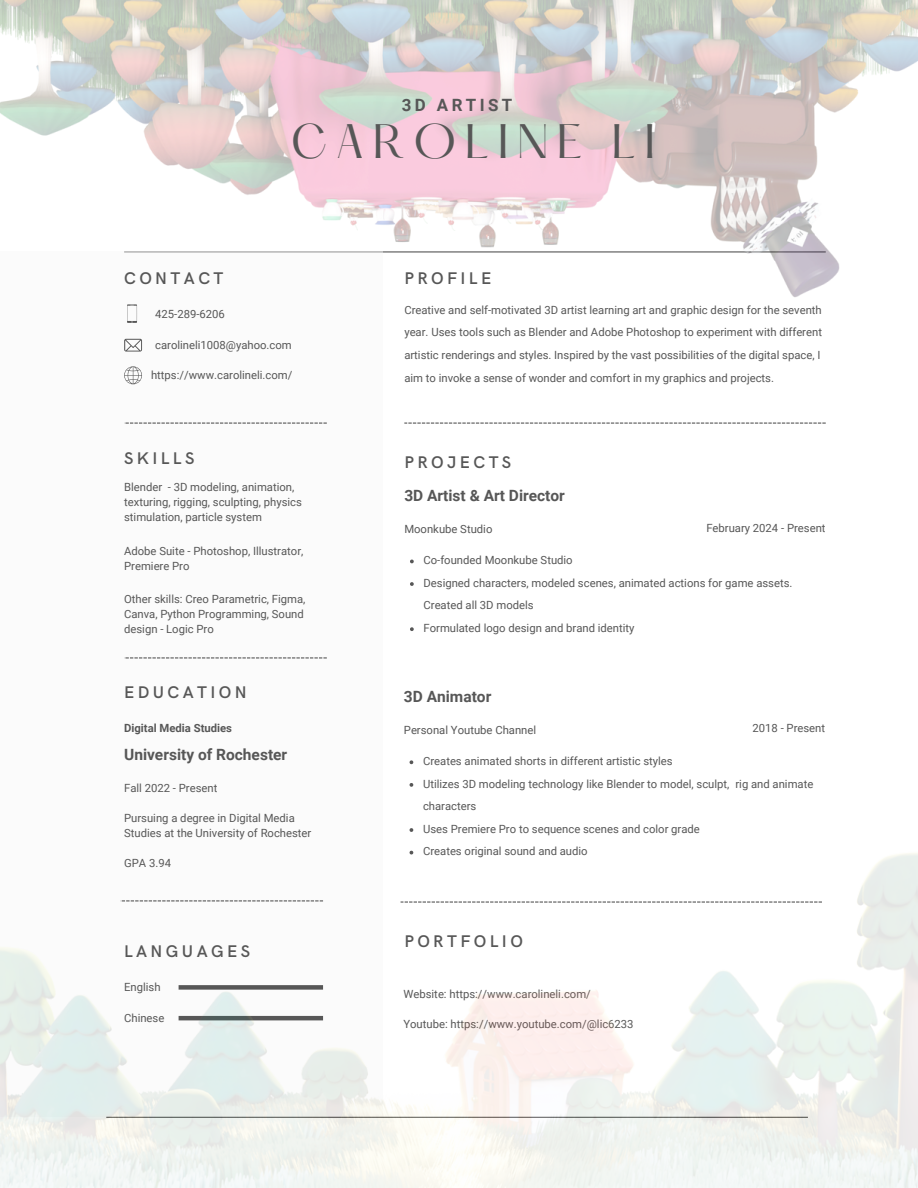
<style>
.page{position:relative;width:918px;height:1188px;background:#fff}
.page>*{position:absolute;margin:0;border:0;box-sizing:border-box;transform-origin:0 0}
.t1{font:42.3px "Hatton";letter-spacing:.2em;color:#575757}
.t2{font:600 16.95px "HK Grotesk";letter-spacing:.2em;color:#575757}
.t3{font:700 16.95px "Roboto";letter-spacing:.2em;color:#575757}
.t4{font:700 15.45px "Roboto";color:#575757}
.t5{font:11.25px/15px "Roboto";color:#575757}
.t6{font:700 11.25px "Roboto";color:#575757}
</style>
<div class="page">
<div style="left:0;top:251px;width:383px;height:866px;background:#f8f8f8"></div>
<svg style="left:124px;top:423px;width:203px;height:1px"></svg>
<svg style="left:124px;top:657px;width:203px;height:2px"></svg>
<svg style="left:404px;top:423px;width:422px;height:1px"></svg>
<svg style="left:124px;top:366px;width:18px;height:18px"></svg>
<svg style="left:124px;top:339px;width:18px;height:12px"></svg>
<img style="left:0;top:0;width:918px;height:323px">
<img style="left:0;top:852px;width:918px;height:336px">
<svg style="left:410px;top:560px;width:4px;height:3px"></svg>
<svg style="left:410px;top:582px;width:4px;height:4px"></svg>
<svg style="left:410px;top:627px;width:4px;height:4px"></svg>
<svg style="left:410px;top:760px;width:3px;height:4px"></svg>
<svg style="left:410px;top:783px;width:3px;height:4px"></svg>
<svg style="left:410px;top:828px;width:3px;height:4px"></svg>
<p class="t3" style="left:402px;top:96px;width:112px">3D ARTIST</p>
<p class="t1" style="left:291px;top:122px;width:366px">CAROLINE LI</p>
<p class="t2" style="left:124px;top:269px;width:101px">CONTACT</p>
<p class="t2" style="left:404px;top:269px;width:88px">PROFILE</p>
<p class="t5" style="left:155px;top:307px;width:71px">425-289-6206</p>
<p class="t5" style="left:155px;top:338px;width:138px">carolineli1008@yahoo.com</p>
<p class="t5" style="left:151px;top:368px;width:143px">https://www.carolineli.com/</p>
<p class="t2" style="left:124px;top:448px;width:72px">SKILLS</p>
<p class="t5" style="left:124px;top:479px;width:179px">Blender - 3D modeling, animation, texturing, rigging, sculpting, physics stimulation, particle system</p>
<p class="t5" style="left:124px;top:543px;width:181px">Adobe Suite - Photoshop, Illustrator,<br>Premiere Pro</p>
<p class="t5" style="left:124px;top:591px;width:183px">Other skills: Creo Parametric, Figma,<br>Canva, Python Programming, Sound design - Logic Pro</p>
<p class="t2" style="left:124px;top:683px;width:124px">EDUCATION</p>
<p class="t6" style="left:124px;top:722px;width:109px">Digital Media Studies</p>
<h2 class="t4" style="left:124px;top:745px;width:165px">University of Rochester</h2>
<h5 class="t5" style="left:124px;top:780px;width:95px">Fall 2022 - Present</h5>
<h3 class="t5" style="left:124px;top:811px;width:189px">Pursuing a degree in Digital Media<br>Studies at the University of Rochester</h3>
<p class="t5" style="left:124px;top:856px;width:48px">GPA 3.94</p>
<h1 class="t2" style="left:124px;top:942px;width:127px">LANGUAGES</h1>
<p class="t5" style="left:124px;top:980px;width:38px">English</p>
<h2 class="t5" style="left:124px;top:1011px;width:42px">Chinese</h2>
<p class="t5" style="left:404px;top:299px;width:419px;line-height:22.6px">Creative and self-motivated 3D artist learning art and graphic design for the seventh year. Uses tools such as Blender and Adobe Photoshop to experiment with different artistic renderings and styles. Inspired by the vast possibilities of the digital space, I aim to invoke a sense of wonder and comfort in my graphics and projects.</p>
<h2 class="t2" style="left:404px;top:453px;width:108px">PROJECTS</h2>
<p class="t4" style="left:404px;top:487px;width:162px">3D Artist &amp; Art Director</p>
<h4 class="t5" style="left:404px;top:522px;width:90px">Moonkube Studio</h4>
<p class="t5" style="left:424px;top:553px;width:151px">Co-founded Moonkube Studio</p>
<h2 class="t5" style="left:424px;top:572px;width:371px;line-height:22.6px">Designed characters, modeled scenes, animated actions for game assets.<br>Created all 3D models</h2>
<p class="t5" style="left:424px;top:621px;width:213px">Formulated logo design and brand identity</p>
<p class="t5" style="left:706px;top:520px;width:121px">February 2024 - Present</p>
<p class="t4" style="left:404px;top:688px;width:89px">3D Animator</p>
<h2 class="t5" style="left:404px;top:723px;width:134px">Personal Youtube Channel</h2>
<h3 class="t5" style="left:423px;top:754px;width:251px">Creates animated shorts in different artistic styles</h3>
<p class="t5" style="left:423px;top:773px;width:392px;line-height:22.6px">Utilizes 3D modeling technology like Blender to model, sculpt, rig and animate characters</p>
<p class="t5" style="left:423px;top:822px;width:278px">Uses Premiere Pro to sequence scenes and color grade</p>
<p class="t5" style="left:423px;top:844px;width:166px">Creates original sound and audio</p>
<p class="t5" style="left:753px;top:721px;width:74px">2018 - Present</p>
<p class="t2" style="left:404px;top:932px;width:120px">PORTFOLIO</p>
<h2 class="t5" style="left:403px;top:986px;width:189px">Website: https://www.carolineli.com/</h2>
<h2 class="t5" style="left:403px;top:1016px;width:232px">Youtube: https://www.youtube.com/@lic6233</h2>
</div>
